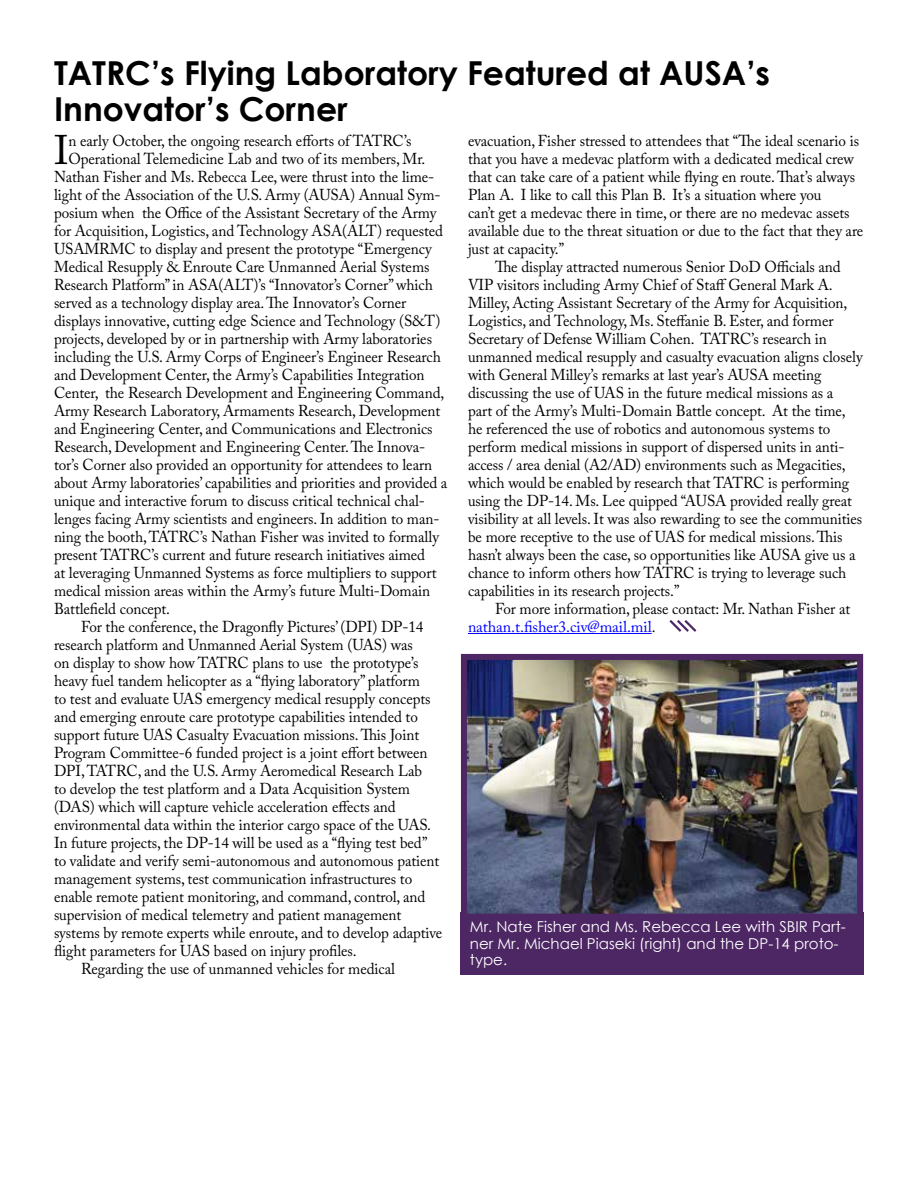
<style>
.page{position:relative;width:918px;height:1188px;background:#fff}
.page>*{position:absolute;margin:0;border:0;box-sizing:border-box;transform-origin:0 0}
.t1{font:41.1px "Adobe Caslon Pro";color:#000;scale:.96 1}
.t2{font:700 33px/36px "Century Gothic";color:#000}
.t3{font:15.75px/18px "Adobe Caslon Pro";letter-spacing:-.005em;color:#000;scale:.96 1}
.t4{font:15px/16.5px "Century Gothic";color:#fff}
.s1{color:#00f}
</style>
<div class="page">
<hr style="left:468px;top:633px;width:184px;height:1px;background:#00f">
<svg style="left:669px;top:620px;width:28px;height:12px"></svg>
<div style="left:461px;top:912px;width:403px;height:62px;background:#4d2664"></div>
<img style="left:468px;top:661px;width:388px;height:252px">
<div style="left:461px;top:654px;width:402px;height:266px;border:6px solid #4d2664"></div>
<h2 class="t2" style="left:54px;top:54px;width:718px">TATRC’s Flying Laboratory Featured at AUSA’s<br>Innovator’s Corner</h2>
<h1 class="t1" style="left:54px;top:126px;width:17px">I</h1>
<p class="t3" style="left:68px;top:131px;width:359px">n early October, the ongoing research efforts of TATRC’s</p>
<p class="t3" style="left:68px;top:149px;width:373px">Operational Telemedicine Lab and two of its members, Mr.</p>
<p class="t3" style="left:54px;top:167px;width:398px">Nathan Fisher and Ms. Rebecca Lee, were thrust into the lime-</p>
<p class="t3" style="left:54px;top:185px;width:404px">light of the Association of the U.S. Army (AUSA) Annual Sym-</p>
<p class="t3" style="left:54px;top:203px;width:400px">posium when the Office of the Assistant Secretary of the Army</p>
<p class="t3" style="left:54px;top:221px;width:407px">for Acquisition, Logistics, and Technology ASA(ALT) requested</p>
<p class="t3" style="left:54px;top:239px;width:395px">USAMRMC to display and present the prototype “Emergency</p>
<p class="t3" style="left:54px;top:257px;width:393px">Medical Resupply &amp; Enroute Care Unmanned Aerial Systems</p>
<p class="t3" style="left:54px;top:275px;width:396px">Research Platform” in ASA(ALT)’s “Innovator’s Corner” which</p>
<p class="t3" style="left:54px;top:293px;width:369px">served as a technology display area. The Innovator’s Corner</p>
<p class="t3" style="left:54px;top:311px;width:404px">displays innovative, cutting edge Science and Technology (S&amp;T)</p>
<p class="t3" style="left:54px;top:329px;width:395px">projects, developed by or in partnership with Army laboratories</p>
<p class="t3" style="left:54px;top:347px;width:404px">including the U.S. Army Corps of Engineer’s Engineer Research</p>
<p class="t3" style="left:54px;top:365px;width:388px">and Development Center, the Army’s Capabilities Integration</p>
<p class="t3" style="left:54px;top:383px;width:408px">Center, the Research Development and Engineering Command,</p>
<p class="t3" style="left:54px;top:401px;width:404px">Army Research Laboratory, Armaments Research, Development</p>
<p class="t3" style="left:54px;top:420px;width:396px">and Engineering Center, and Communications and Electronics</p>
<p class="t3" style="left:54px;top:438px;width:388px">Research, Development and Engineering Center. The Innova-</p>
<p class="t3" style="left:54px;top:455px;width:396px">tor’s Corner also provided an opportunity for attendees to learn</p>
<p class="t3" style="left:54px;top:473px;width:411px">about Army laboratories’ capabilities and priorities and provided a</p>
<p class="t3" style="left:54px;top:491px;width:388px">unique and interactive forum to discuss critical technical chal-</p>
<p class="t3" style="left:54px;top:509px;width:403px">lenges facing Army scientists and engineers. In addition to man-</p>
<p class="t3" style="left:54px;top:527px;width:402px">ning the booth, TATRC’s Nathan Fisher was invited to formally</p>
<p class="t3" style="left:54px;top:545px;width:388px">present TATRC’s current and future research initiatives aimed</p>
<p class="t3" style="left:54px;top:563px;width:400px">at leveraging Unmanned Systems as force multipliers to support</p>
<p class="t3" style="left:54px;top:581px;width:393px">medical mission areas within the Army’s future Multi-Domain</p>
<p class="t3" style="left:54px;top:599px;width:122px">Battlefield concept.</p>
<p class="t3" style="left:81px;top:617px;width:358px">For the conference, the Dragonfly Pictures’ (DPI) DP-14</p>
<p class="t3" style="left:54px;top:635px;width:375px">research platform and Unmanned Aerial System (UAS) was</p>
<p class="t3" style="left:54px;top:653px;width:381px">on display to show how TATRC plans to use the prototype’s</p>
<p class="t3" style="left:54px;top:671px;width:383px">heavy fuel tandem helicopter as a “flying laboratory” platform</p>
<p class="t3" style="left:54px;top:689px;width:394px">to test and evaluate UAS emergency medical resupply concepts</p>
<p class="t3" style="left:54px;top:707px;width:381px">and emerging enroute care prototype capabilities intended to</p>
<p class="t3" style="left:54px;top:725px;width:382px">support future UAS Casualty Evacuation missions. This Joint</p>
<p class="t3" style="left:54px;top:744px;width:391px">Program Committee-6 funded project is a joint effort between</p>
<p class="t3" style="left:54px;top:762px;width:385px">DPI, TATRC, and the U.S. Army Aeromedical Research Lab</p>
<p class="t3" style="left:54px;top:780px;width:372px">to develop the test platform and a Data Acquisition System</p>
<p class="t3" style="left:54px;top:798px;width:358px">(DAS) which will capture vehicle acceleration effects and</p>
<p class="t3" style="left:54px;top:816px;width:394px">environmental data within the interior cargo space of the UAS.</p>
<p class="t3" style="left:54px;top:834px;width:391px">In future projects, the DP-14 will be used as a “flying test bed”</p>
<p class="t3" style="left:54px;top:852px;width:403px">to validate and verify semi-autonomous and autonomous patient</p>
<p class="t3" style="left:54px;top:870px;width:375px">management systems, test communication infrastructures to</p>
<p class="t3" style="left:54px;top:888px;width:388px">enable remote patient monitoring, and command, control, and</p>
<p class="t3" style="left:54px;top:906px;width:363px">supervision of medical telemetry and patient management</p>
<p class="t3" style="left:54px;top:924px;width:406px">systems by remote experts while enroute, and to develop adaptive</p>
<p class="t3" style="left:54px;top:942px;width:317px">flight parameters for UAS based on injury profiles.</p>
<p class="t3" style="left:81px;top:960px;width:329px">Regarding the use of unmanned vehicles for medical</p>
<p class="t3" style="left:468px;top:131px;width:413px">evacuation, Fisher stressed to attendees that “The ideal scenario is that you have a medevac platform with a dedicated medical crew that can take care of a patient while flying en route. That’s always Plan A. I like to call this Plan B. It’s a situation where you<br>can’t get a medevac there in time, or there are no medevac assets available due to the threat situation or due to the fact that they are just at capacity.”</p>
<p class="t3" style="left:468px;top:257px;width:413px;text-indent:27px">The display attracted numerous Senior DoD Officials and VIP visitors including Army Chief of Staff General Mark A.<br>Milley, Acting Assistant Secretary of the Army for Acquisition, Logistics, and Technology, Ms. Steffanie B. Ester, and former Secretary of Defense William Cohen. TATRC’s research in unmanned medical resupply and casualty evacuation aligns closely with General Milley’s remarks at last year’s AUSA meeting discussing the use of UAS in the future medical missions as a<br>part of the Army’s Multi-Domain Battle concept. At the time, he referenced the use of robotics and autonomous systems to perform medical missions in support of dispersed units in anti&shy;access / area denial (A2/AD) environments such as Megacities, which would be enabled by research that TATRC is performing using the DP-14. Ms. Lee quipped “AUSA provided really great visibility at all levels. It was also rewarding to see the communities be more receptive to the use of UAS for medical missions. This hasn’t always been the case, so opportunities like AUSA give us a chance to inform others how TATRC is trying to leverage such capabilities in its research projects.”</p>
<p class="t3" style="left:468px;top:600px;width:400px;text-indent:27px">For more information, please contact: Mr. Nathan Fisher at <span class="s1">nathan.t.fisher3.civ@mail.mil</span>.</p>
<p class="t4" style="left:470px;top:918px;width:377px">Mr. Nate Fisher and Ms. Rebecca Lee with SBIR Part&shy;ner Mr. Michael Piaseki (right) and the DP-14 proto&shy;type.</p>
</div>
